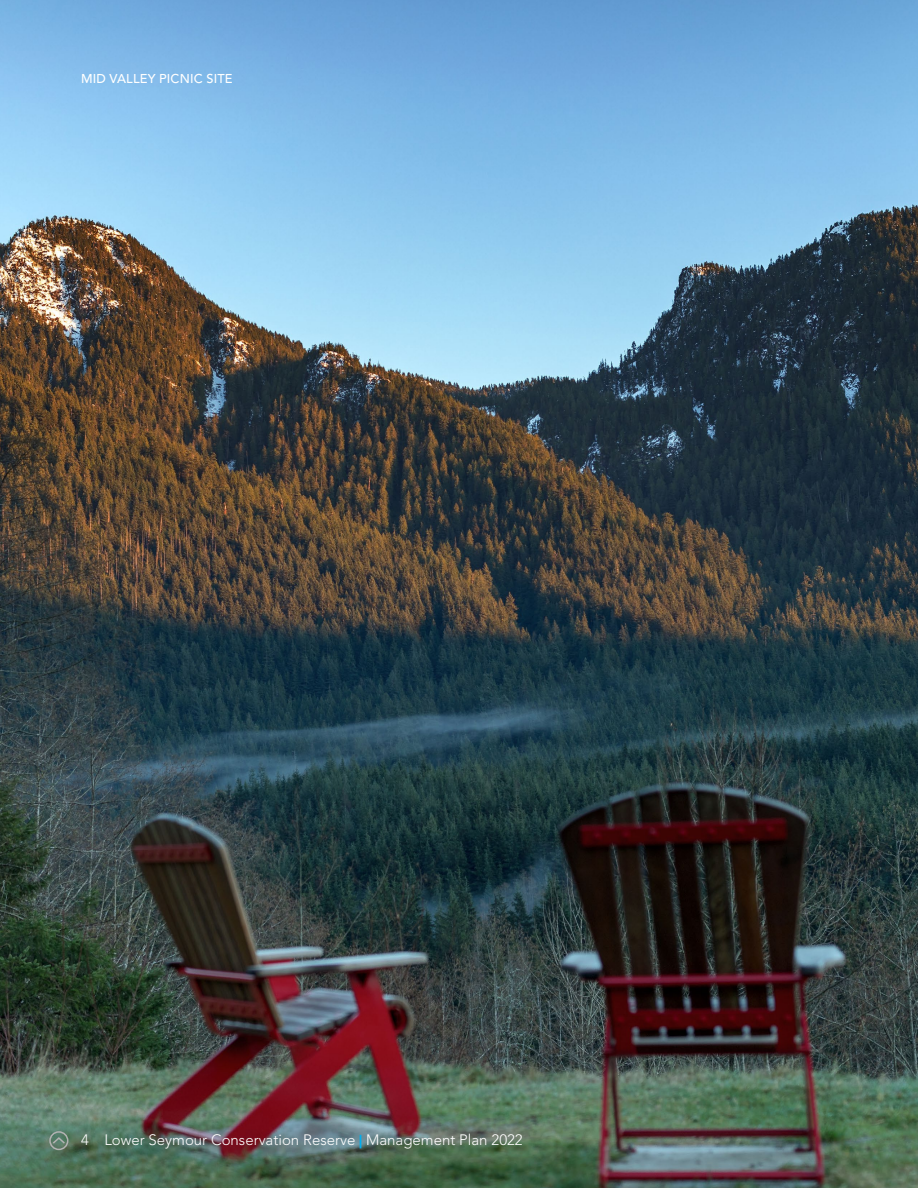
<style>
.page{position:relative;width:918px;height:1188px;background:#fff}
.page>*{position:absolute;margin:0;border:0;box-sizing:border-box;transform-origin:0 0}
.Body{font:300 15px "Avenir LT Std";color:#fff}
.Body-2{font:900 13.5px "Avenir LT Std";color:#00aeef}
.Captions-black{font:500 12.75px "Avenir LT Std";letter-spacing:.01em;color:#fff}
</style>
<div class="page">
<img style="left:0;top:0;width:918px;height:1188px">
<svg style="left:48px;top:1130px;width:21px;height:21px"></svg>
<p class="Captions-black" style="left:81px;top:71px;width:153px">MID VALLEY PICNIC SITE</p>
<p class="Body" style="left:81px;top:1131px;width:443px">4 Lower Seymour Conservation Reserve Management Plan 2022</p>
<p class="Body-2" style="left:359px;top:1132px;width:4px">|</p>
</div>
